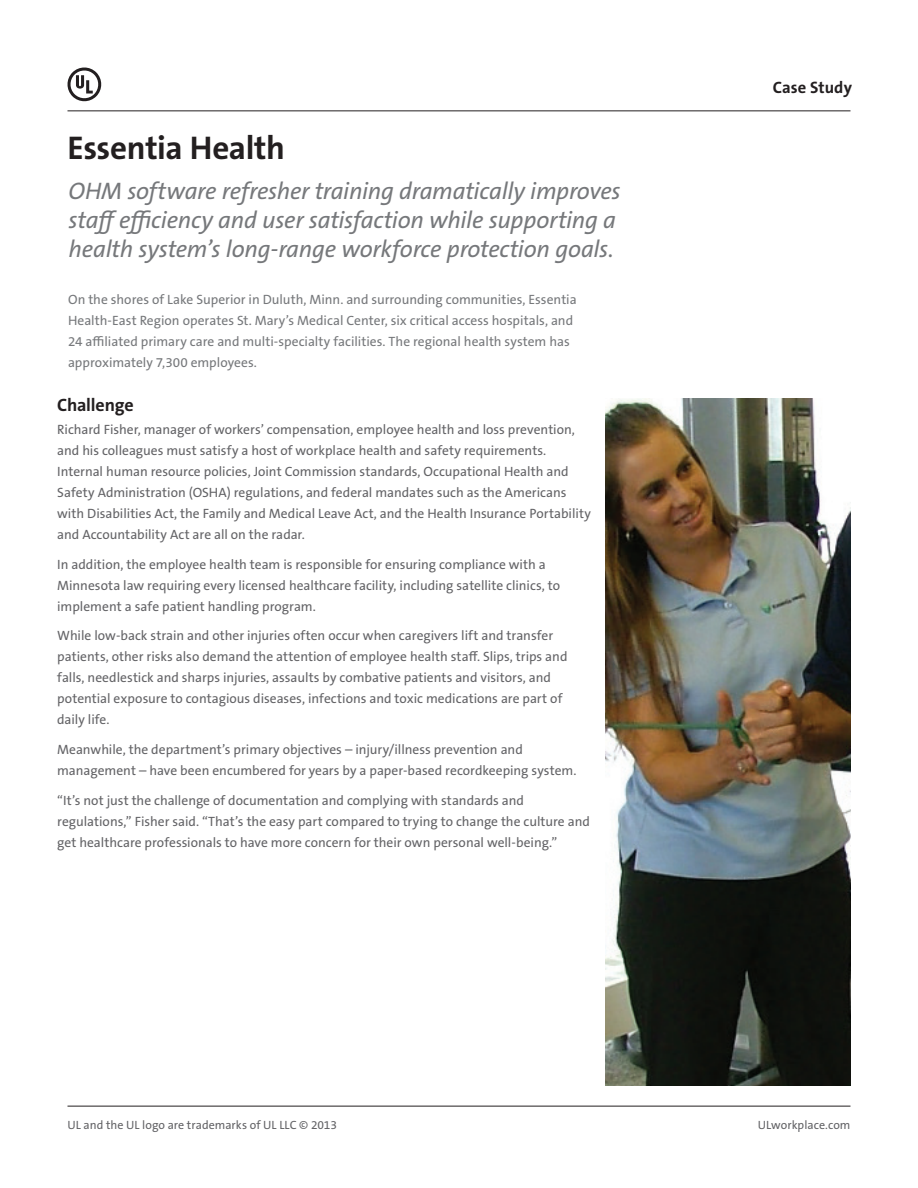
<style>
.page{position:relative;width:918px;height:1188px;background:#fff}
.page>*{position:absolute;margin:0;border:0;box-sizing:border-box;transform-origin:0 0}
.t1{font:700 33px "The Sans B W7";letter-spacing:-.01em;color:#231f20}
.t2{font:italic 24px/28.8px "The Sans B W5 Plain";letter-spacing:-.01em;color:#76787b}
.t3{font:700 18px "The Sans B W7";letter-spacing:-.01em;color:#231f20}
.t4{font:700 16.5px "The Sans B W7";letter-spacing:.005em;color:#231f20}
.t5{font:13.5px/21px "The Sans B W5 Plain";color:#636366}
.t6{font:13.5px/21px "The Sans B W5 Plain";color:#76787b}
.t7{font:12px "The Sans B W5 Plain";letter-spacing:.005em;color:#636366}
</style>
<div class="page">
<img style="left:605px;top:398px;width:245px;height:688px">
<hr style="left:68px;top:1106px;width:782px;height:1px;background:#231f20">
<hr style="left:68px;top:111px;width:782px;height:1px;background:#231f20">
<svg style="left:67px;top:67px;width:35px;height:35px"></svg>
<h1 class="t1" style="left:68px;top:127px;width:219px">Essentia Health</h1>
<h2 class="t2" style="left:69px;top:177px;width:554px">OHM software refresher training dramatically improves staff efficiency and user satisfaction while supporting a health system’s long-range workforce protection goals.</h2>
<p class="t6" style="left:68px;top:289px;width:510px">On the shores of Lake Superior in Duluth, Minn. and surrounding communities, Essentia Health-East Region operates St. Mary’s Medical Center, six critical access hospitals, and 24 affiliated primary care and multi-specialty facilities. The regional health system has approximately 7,300 employees.</p>
<h3 class="t3" style="left:57px;top:393px;width:78px">Challenge</h3>
<p class="t5" style="left:57px;top:419px;width:535px">Richard Fisher, manager of workers’ compensation, employee health and loss prevention, and his colleagues must satisfy a host of workplace health and safety requirements.<br>Internal human resource policies, Joint Commission standards, Occupational Health and Safety Administration (OSHA) regulations, and federal mandates such as the Americans with Disabilities Act, the Family and Medical Leave Act, and the Health Insurance Portability and Accountability Act are all on the radar.</p>
<p class="t5" style="left:57px;top:554px;width:504px">In addition, the employee health team is responsible for ensuring compliance with a<br>Minnesota law requiring every licensed healthcare facility, including satellite clinics, to implement a safe patient handling program.</p>
<p class="t5" style="left:57px;top:625px;width:512px">While low-back strain and other injuries often occur when caregivers lift and transfer patients, other risks also demand the attention of employee health staff. Slips, trips and falls, needlestick and sharps injuries, assaults by combative patients and visitors, and potential exposure to contagious diseases, infections and toxic medications are part of daily life.</p>
<p class="t5" style="left:57px;top:739px;width:521px">Meanwhile, the department’s primary objectives – injury/illness prevention and management – have been encumbered for years by a paper-based recordkeeping system.</p>
<p class="t5" style="left:57px;top:790px;width:534px">“It’s not just the challenge of documentation and complying with standards and regulations,” Fisher said. “That’s the easy part compared to trying to change the culture and get healthcare professionals to have more concern for their own personal well-being.”</p>
<p class="t7" style="left:68px;top:1118px;width:271px">UL and the UL logo are trademarks of UL LLC © 2013</p>
<p class="t4" style="left:773px;top:77px;width:81px">Case Study</p>
<p class="t7" style="left:758px;top:1118px;width:94px">ULworkplace.com</p>
</div>
